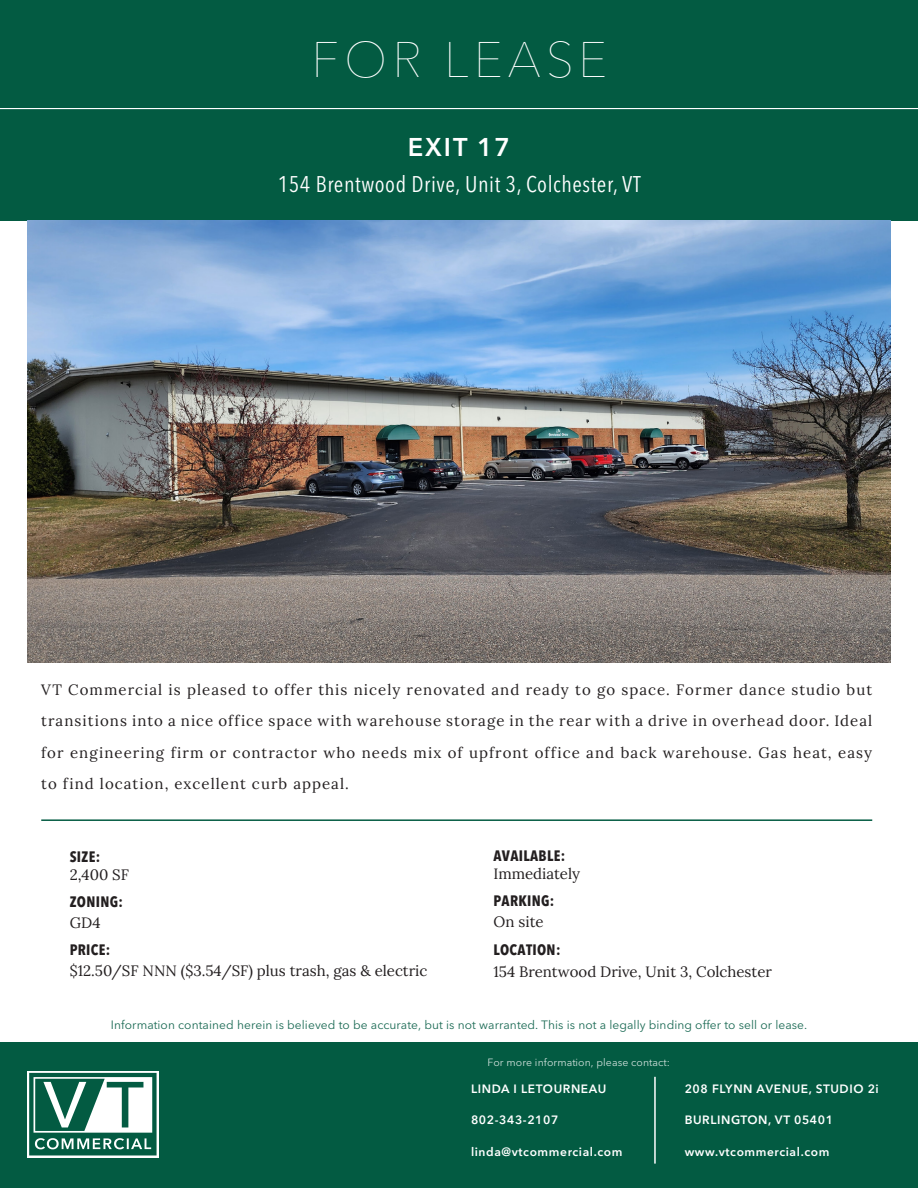
<style>
.page{position:relative;width:918px;height:1188px;background:#fff}
.page>*{position:absolute;margin:0;border:0;box-sizing:border-box;transform-origin:0 0}
.t1{font:100 49.5px "Avenir Next LT Pro";letter-spacing:.1em;color:#fff}
.t2{font:600 25.5px "Avenir Next LT Pro";letter-spacing:.075em;color:#fff}
.t3{font:condensed 22.5px "Avenir Next LT Pro";letter-spacing:.025em;color:#fff}
.t4{font:15px/31.5px "Lora";color:#231f20;text-align:justify}
.t5{font:700 condensed 15px "Avenir Next LT Pro";letter-spacing:.02em;color:#231f20}
.t6{font:600 12px "Avenir Next LT Pro";letter-spacing:.05em;color:#fff}
.t7{font:12px "Avenir Next LT Pro";letter-spacing:.005em;color:#1c6b55}
.t8{font:10.5px "Avenir Next LT Pro";letter-spacing:.005em;color:#cdded9}
</style>
<div class="page">
<div style="left:0;top:0;width:918px;height:221px;background:#035b42"></div>
<img style="left:27px;top:221px;width:864px;height:442px">
<hr style="left:0;top:108px;width:918px;height:1px;background:#fff">
<div style="left:0;top:1042px;width:918px;height:146px;background:#035b42"></div>
<svg style="left:27px;top:1071px;width:132px;height:87px"></svg>
<svg style="left:29px;top:1073px;width:128px;height:82px"></svg>
<hr style="left:654px;top:1077px;width:2px;height:87px;background:#fff">
<hr style="left:41px;top:819px;width:831px;height:2px;background:#035b42">
<h1 class="t1" style="left:312px;top:17px;width:297px">FOR LEASE</h1>
<h2 class="t2" style="left:408px;top:132px;width:104px">EXIT 17</h2>
<h3 class="t3" style="left:278px;top:171px;width:365px">154 Brentwood Drive, Unit 3, Colchester, VT</h3>
<p class="t4" style="left:41px;top:673px;width:833px">VT Commercial is pleased to offer this nicely renovated and ready to go space. Former dance studio but transitions into a nice office space with warehouse storage in the rear with a drive in overhead door. Ideal for engineering firm or contractor who needs mix of upfront office and back warehouse. Gas heat, easy to find location, excellent curb appeal.</p>
<p class="t5" style="left:70px;top:847px;width:32px">SIZE:</p>
<p class="t4" style="left:70px;top:858px;width:61px">2,400 SF</p>
<p class="t5" style="left:70px;top:893px;width:55px">ZONING:</p>
<p class="t4" style="left:70px;top:906px;width:32px">GD4</p>
<p class="t5" style="left:70px;top:941px;width:42px">PRICE:</p>
<p class="t4" style="left:70px;top:954px;width:359px">$12.50/SF NNN ($3.54/SF) plus trash, gas &amp; electric</p>
<p class="t5" style="left:494px;top:847px;width:73px">AVAILABLE:</p>
<p class="t4" style="left:493px;top:857px;width:88px">Immediately</p>
<p class="t5" style="left:493px;top:892px;width:62px">PARKING:</p>
<p class="t4" style="left:493px;top:905px;width:52px">On site</p>
<p class="t5" style="left:493px;top:940px;width:69px">LOCATION:</p>
<p class="t4" style="left:493px;top:955px;width:280px">154 Brentwood Drive, Unit 3, Colchester</p>
<p class="t7" style="left:111px;top:1015px;width:698px">Information contained herein is believed to be accurate, but is not warranted. This is not a legally binding offer to sell or lease.</p>
<p class="t8" style="left:488px;top:1054px;width:184px">For more information, please contact:</p>
<p class="t6" style="left:471px;top:1081px;width:137px">LINDA I LETOURNEAU</p>
<p class="t6" style="left:471px;top:1113px;width:89px">802-343-2107</p>
<p class="t6" style="left:471px;top:1144px;width:153px">linda@vtcommercial.com</p>
<p class="t6" style="left:685px;top:1081px;width:196px">208 FLYNN AVENUE, STUDIO 2i</p>
<p class="t6" style="left:685px;top:1113px;width:150px">BURLINGTON, VT 05401</p>
<p class="t6" style="left:685px;top:1144px;width:146px">www.vtcommercial.com</p>
</div>
